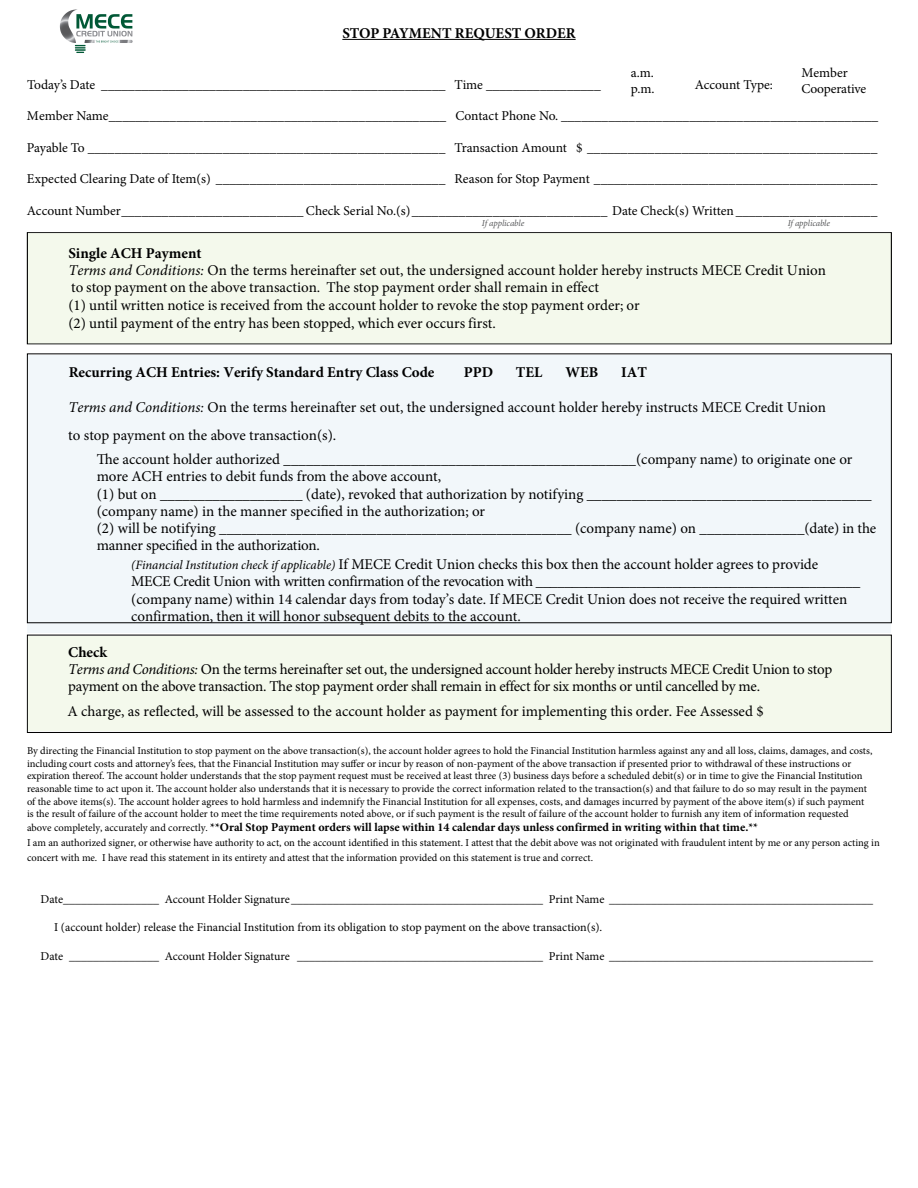
<style>
.page{position:relative;width:918px;height:1188px;background:#fff}
.page>*{position:absolute;margin:0;border:0;box-sizing:border-box;transform-origin:0 0}
.t1{font:15px/17.2px "Minion Pro";letter-spacing:-.005em;color:#000}
.t2{font:700 15px "Minion Pro";color:#000}
.t3{font:13.5px/16.2px "Minion Pro";letter-spacing:-.005em;color:#000}
.t4{font:12px "Minion Pro";letter-spacing:-.005em;color:#000}
.t5{font:700 12px "Minion Pro";color:#000}
.t6{font:10.5px/12.6px "Minion Pro";color:#000}
.t7{font:italic 9px "Minion Pro";letter-spacing:-.01em;color:#58595b}
.s1{font-weight:700}
.s2{font-style:italic}
.s3{font-style:italic;font-size:12.75px}
.s4{font-weight:400;font-size:10.5px}
</style>
<div class="page">
<hr style="left:342px;top:39px;width:234px;height:1px;background:#000">
<div style="left:27px;top:233px;width:864px;height:111px;background:#f4f9ec"></div>
<div style="left:27px;top:232px;width:865px;height:112px;border:1px solid #000"></div>
<div style="left:27px;top:356px;width:864px;height:277px;background:#f2f7fa"></div>
<div style="left:27px;top:636px;width:864px;height:95px;background:#f4f9ec"></div>
<div style="left:27px;top:635px;width:865px;height:98px;border:1px solid #000"></div>
<img style="left:59px;top:9px;width:74px;height:44px">
<p class="t2" style="left:342px;top:23px;width:235px">STOP PAYMENT REQUEST ORDER</p>
<p class="t3" style="left:27px;top:77px;width:575px">Today’s Date ___________________________________________________ Time _________________</p>
<p class="t3" style="left:695px;top:77px;width:80px">Account Type:</p>
<p class="t3" style="left:27px;top:108px;width:853px">Member Name__________________________________________________ Contact Phone No. _______________________________________________</p>
<p class="t3" style="left:27px;top:140px;width:852px">Payable To _____________________________________________________ Transaction Amount $ ___________________________________________</p>
<p class="t3" style="left:27px;top:171px;width:852px">Expected Clearing Date of Item(s) __________________________________ Reason for Stop Payment __________________________________________</p>
<p class="t3" style="left:27px;top:203px;width:852px">Account Number___________________________ Check Serial No.(s)_____________________________ Date Check(s) Written _____________________</p>
<p class="t3" style="left:631px;top:65px;width:25px">a.m. p.m.</p>
<p class="t3" style="left:801px;top:65px;width:66px">Member<br>Cooperative</p>
<p class="t7" style="left:482px;top:217px;width:44px">If applicable</p>
<p class="t7" style="left:788px;top:217px;width:44px">If applicable</p>
<p class="t1" style="left:68px;top:244px;width:759px;line-height:17.7px"><span class="s1">Single ACH Payment<br></span><span class="s2">Terms and Conditions:</span> On the terms hereinafter set out, the undersigned account holder hereby instructs MECE Credit Union to stop payment on the above transaction. The stop payment order shall remain in effect<br>(1) until written notice is received from the account holder to revoke the stop payment order; or<br>(2) until payment of the entry has been stopped, which ever occurs first.</p>
<p class="t2" style="left:69px;top:362px;width:367px">Recurring ACH Entries: Verify Standard Entry Class Code</p>
<p class="t2" style="left:464px;top:362px;width:31px">PPD</p>
<p class="t2" style="left:516px;top:362px;width:28px">TEL</p>
<p class="t2" style="left:565px;top:362px;width:34px">WEB</p>
<p class="t2" style="left:621px;top:362px;width:27px">IAT</p>
<p class="t1" style="left:68px;top:393px;width:759px;line-height:28.3px"><span class="s2">Terms and Conditions:</span> On the terms hereinafter set out, the undersigned account holder hereby instructs MECE Credit Union to stop payment on the above transaction(s).</p>
<p class="t1" style="left:97px;top:451px;width:781px">The account holder authorized _______________________________________________(company name) to originate one or more ACH entries to debit funds from the above account,<br>(1) but on ___________________ (date), revoked that authorization by notifying ______________________________________ (company name) in the manner specified in the authorization; or<br>(2) will be notifying _______________________________________________ (company name) on ______________(date) in the manner specified in the authorization.</p>
<p class="t1" style="left:131px;top:556px;width:730px"><span class="s3">(Financial Institution check if applicable)</span> If MECE Credit Union checks this box then the account holder agrees to provide MECE Credit Union with written confirmation of the revocation with _____________________________________________ (company name) within 14 calendar days from today’s date. If MECE Credit Union does not receive the required written confirmation, then it will honor subsequent debits to the account.</p>
<p class="t1" style="left:68px;top:643px;width:765px"><span class="s1">Check<br></span><span class="s2">Terms and Conditions:</span> On the terms hereinafter set out, the undersigned account holder hereby instructs MECE Credit Union to stop payment on the above transaction. The stop payment order shall remain in effect for six months or until cancelled by me.</p>
<p class="t1" style="left:68px;top:703px;width:698px">A charge, as reflected, will be assessed to the account holder as payment for implementing this order. Fee Assessed $</p>
<p class="t6" style="left:27px;top:745px;width:847px">By directing the Financial Institution to stop payment on the above transaction(s), the account holder agrees to hold the Financial Institution harmless against any and all loss, claims, damages, and costs, including court costs and attorney’s fees, that the Financial Institution may suffer or incur by reason of non-payment of the above transaction if presented prior to withdrawal of these instructions or expiration thereof. The account holder understands that the stop payment request must be received at least three (3) business days before a scheduled debit(s) or in time to give the Financial Institution reasonable time to act upon it. The account holder also understands that it is necessary to provide the correct information related to the transaction(s) and that failure to do so may result in the payment of the above items(s). The account holder agrees to hold harmless and indemnify the Financial Institution for all expenses, costs, and damages incurred by payment of the above item(s) if such payment is the result of failure of the account holder to meet the time requirements noted above, or if such payment is the result of failure of the account holder to furnish any item of information requested</p>
<p class="t5" style="left:27px;top:819px;width:733px"><span class="s4">above completely, accurately and correctly.</span> **Oral Stop Payment orders will lapse within 14 calendar days unless confirmed in writing within that time.**</p>
<p class="t6" style="left:27px;top:836px;width:854px;line-height:14.4px">I am an authorized signer, or otherwise have authority to act, on the account identified in this statement. I attest that the debit above was not originated with fraudulent intent by me or any person acting in concert with me. I have read this statement in its entirety and attest that the information provided on this statement is true and correct.</p>
<p class="t4" style="left:40px;top:891px;width:834px">Date________________ Account Holder Signature__________________________________________ Print Name ____________________________________________</p>
<p class="t4" style="left:54px;top:919px;width:550px">I (account holder) release the Financial Institution from its obligation to stop payment on the above transaction(s).</p>
<p class="t4" style="left:40px;top:948px;width:834px">Date _______________ Account Holder Signature _________________________________________ Print Name ____________________________________________</p>
</div>
